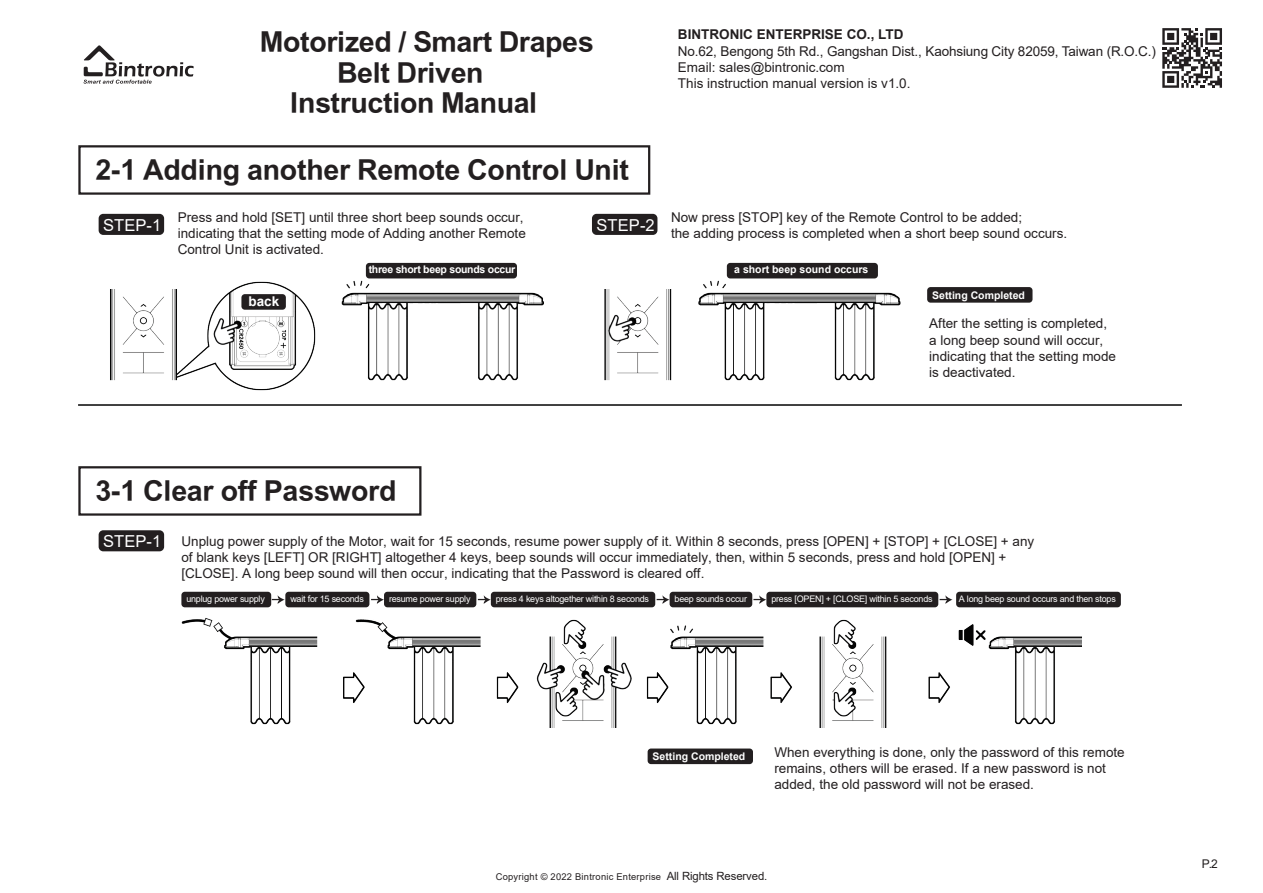
<style>
.page{position:relative;width:1263px;height:893px;background:#fff}
.page>*{position:absolute;margin:0;border:0;box-sizing:border-box;transform-origin:0 0}
.t1{font:28.5px "DF Li Hei Bd HK BF";color:#231f20}
.t2{font:16.5px "Arial";letter-spacing:.005em;color:#fff}
.t3{font:15px "Arial Narrow";color:#fff;scale:1.17 1}
.t4{font:13.5px/16.2px "Arial";color:#231f20}
.t5{font:700 13.5px "Arial";color:#231f20}
.t6{font:700 13.5px "Arial";color:#fff}
.t7{font:12px "Arial";color:#231f20}
.t8{font:700 10.5px "Arial";color:#fff}
.t9{font:700 10.5px "Arial";letter-spacing:-.025em;color:#fff}
.t10{font:9.3px "Arial";letter-spacing:.025em;color:#231f20}
.t11{font:9px "Arial";letter-spacing:-.025em;color:#fff}
.s1{font-size:11.4px}
</style>
<div class="page">
<img style="left:110px;top:268px;width:791px;height:123px">
<img style="left:181px;top:618px;width:901px;height:110px">
<hr style="left:78px;top:404px;width:1104px;height:2px;background:#030303">
<div style="left:99px;top:214px;width:65px;height:21px;background:#231f20;border-radius:5px"></div>
<div style="left:592px;top:214px;width:65px;height:21px;background:#231f20;border-radius:5px"></div>
<div style="left:99px;top:530px;width:65px;height:21px;background:#231f20;border-radius:5px"></div>
<div style="left:366px;top:263px;width:151px;height:15px;background:#231f20;border-radius:3px"></div>
<div style="left:727px;top:263px;width:151px;height:15px;background:#231f20;border-radius:3px"></div>
<div style="left:78px;top:145px;width:572px;height:50px;border:2px solid #231f20"></div>
<div style="left:78px;top:466px;width:343px;height:50px;border:2px solid #231f20"></div>
<svg style="left:83px;top:45px;width:111px;height:39px"></svg>
<div style="left:241px;top:294px;width:45px;height:16px;background:#231f20;border-radius:3px"></div>
<div style="left:927px;top:287px;width:105px;height:16px;background:#231f20;border-radius:3px"></div>
<div style="left:648px;top:748px;width:105px;height:16px;background:#231f20;border-radius:3px"></div>
<div style="left:181px;top:592px;width:90px;height:15px;background:#231f20;border-radius:3px"></div>
<div style="left:285px;top:592px;width:84px;height:15px;background:#231f20;border-radius:3px"></div>
<div style="left:384px;top:592px;width:92px;height:15px;background:#231f20;border-radius:3px"></div>
<div style="left:491px;top:592px;width:164px;height:15px;background:#231f20;border-radius:3px"></div>
<div style="left:670px;top:592px;width:82px;height:15px;background:#231f20;border-radius:3px"></div>
<div style="left:956px;top:592px;width:165px;height:15px;background:#231f20;border-radius:3px"></div>
<div style="left:766px;top:592px;width:172px;height:15px;background:#231f20;border-radius:3px"></div>
<svg style="left:272px;top:595px;width:13px;height:9px"></svg>
<svg style="left:371px;top:595px;width:13px;height:9px"></svg>
<svg style="left:478px;top:595px;width:13px;height:9px"></svg>
<svg style="left:657px;top:595px;width:13px;height:9px"></svg>
<svg style="left:753px;top:595px;width:13px;height:9px"></svg>
<svg style="left:939px;top:595px;width:13px;height:9px"></svg>
<svg style="left:1162px;top:28px;width:60px;height:60px"></svg>
<h1 class="t1" style="left:260px;top:27px;width:335px">Motorized / Smart Drapes</h1>
<h1 class="t1" style="left:337px;top:58px;width:148px">Belt Driven</h1>
<h1 class="t1" style="left:290px;top:88px;width:248px">Instruction Manual</h1>
<h1 class="t1" style="left:95px;top:155px;width:535px">2-1 Adding another Remote Control Unit</h1>
<p class="t5" style="left:678px;top:25px;width:227px">BINTRONIC ENTERPRISE CO., LTD</p>
<p class="t4" style="left:678px;top:43px;width:479px">No.62, Bengong 5th Rd., Gangshan Dist., Kaohsiung City 82059, Taiwan (R.O.C.)<br>Email: sales@bintronic.com<br>This instruction manual version is v1.0.</p>
<p class="t3" style="left:107px;top:215px;width:45px">STEP-1</p>
<p class="t4" style="left:671px;top:209px;width:398px">Now press [STOP] key of the Remote Control to be added;<br>the adding process is completed when a short beep sound occurs.</p>
<p class="t4" style="left:178px;top:209px;width:350px">Press and hold [SET] until three short beep sounds occur, indicating that the setting mode of Adding another Remote<br>Control Unit is activated.</p>
<p class="t2" style="left:103px;top:214px;width:60px">STEP-1</p>
<p class="t2" style="left:596px;top:214px;width:60px">STEP-2</p>
<p class="t3" style="left:600px;top:215px;width:45px">STEP-1</p>
<p class="t6" style="left:248px;top:292px;width:32px">back</p>
<p class="t9" style="left:369px;top:262px;width:148px">three short beep sounds occur</p>
<p class="t8" style="left:734px;top:262px;width:136px">a short beep sound occurs</p>
<h1 class="t1" style="left:95px;top:476px;width:302px">3-1 Clear off Password</h1>
<p class="t8" style="left:932px;top:288px;width:94px">Setting Completed</p>
<p class="t4" style="left:929px;top:315px;width:188px">After the setting is completed, a long beep sound will occur, indicating that the setting mode is deactivated.</p>
<p class="t2" style="left:103px;top:530px;width:60px">STEP-1</p>
<p class="t3" style="left:107px;top:531px;width:45px">STEP-1</p>
<p class="t4" style="left:181px;top:533px;width:854px">Unplug power supply of the Motor, wait for 15 seconds, resume power supply of it. Within 8 seconds, press [OPEN] + [STOP] + [CLOSE] + any of blank keys [LEFT] OR [RIGHT] altogether 4 keys, beep sounds will occur immediately, then, within 5 seconds, press and hold [OPEN] + [CLOSE]. A long beep sound will then occur, indicating that the Password is cleared off.</p>
<p class="t11" style="left:186px;top:593px;width:80px">unplug power supply</p>
<p class="t11" style="left:290px;top:593px;width:75px">wait for 15 seconds</p>
<p class="t11" style="left:389px;top:593px;width:83px">resume power supply</p>
<p class="t11" style="left:496px;top:593px;width:155px">press 4 keys altogether within 8 seconds</p>
<p class="t11" style="left:675px;top:593px;width:74px">beep sounds occur</p>
<p class="t11" style="left:771px;top:593px;width:163px">press [OPEN] + [CLOSE] within 5 seconds</p>
<p class="t11" style="left:959px;top:593px;width:159px">A long beep sound occurs and then stops</p>
<p class="t8" style="left:653px;top:749px;width:94px">Setting Completed</p>
<p class="t4" style="left:774px;top:744px;width:352px">When everything is done, only the password of this remote remains, others will be erased. If a new password is not added, the old password will not be erased.</p>
<p class="t10" style="left:496px;top:870px;width:273px">Copyright © 2022 Bintronic Enterprise <span class="s1">All Rights Reserved.</span></p>
<p class="t7" style="left:1202px;top:855px;width:18px">P.2</p>
</div>
